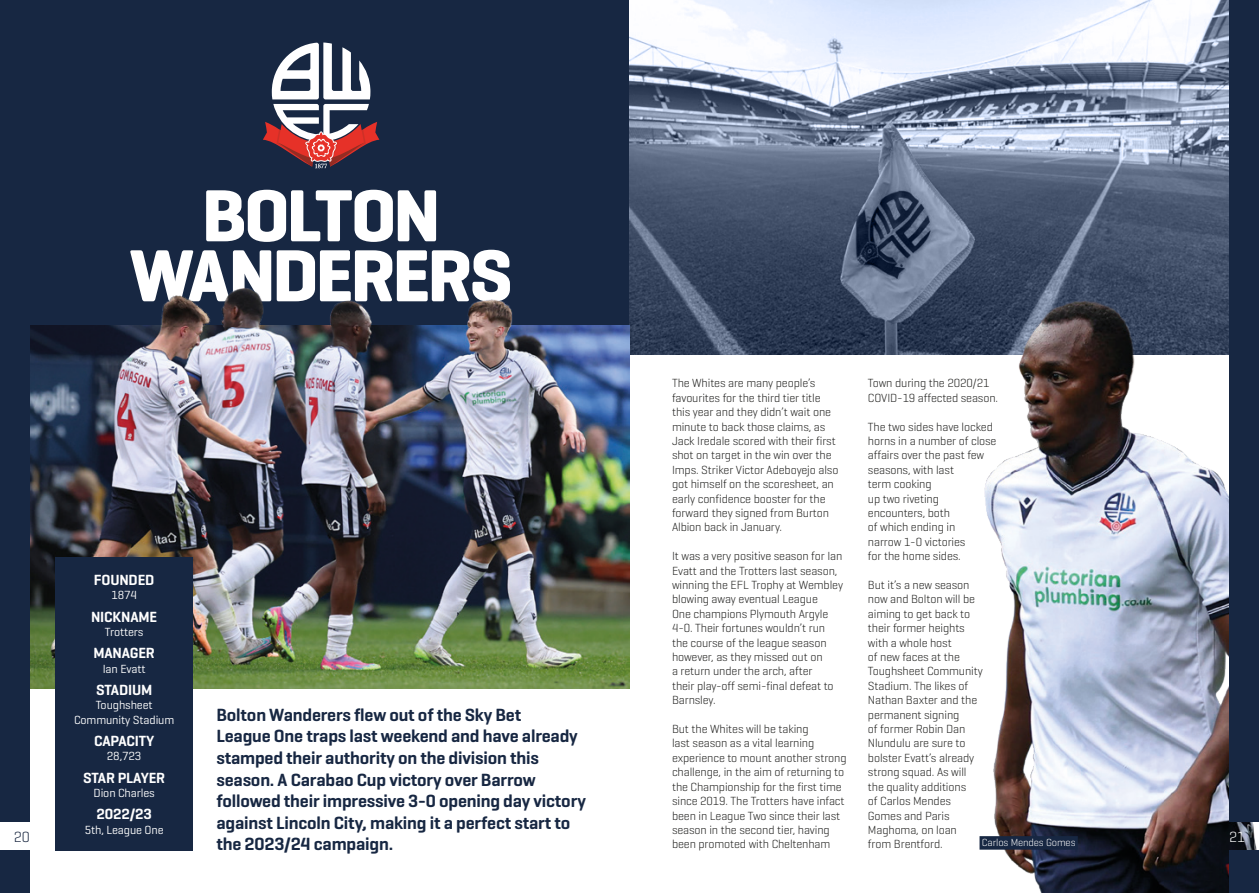
<style>
.page{position:relative;width:1259px;height:893px;background:#fff}
.page>*{position:absolute;margin:0;border:0;box-sizing:border-box;transform-origin:0 0}
.t1{font:700 75px/60px "Geogrotesque";letter-spacing:-.045em;color:#fff;text-align:center}
.t2{font:600 18px/21.6px "Geogrotesque";letter-spacing:-.01em;color:#172742}
.t3{font:600 15px "Geogrotesque";letter-spacing:-.01em;color:#fff}
.t4{font:300 15px "Geogrotesque";color:#17253e}
.t5{font:300 15px "Geogrotesque";color:#fff}
.t6{font:300 12px/14.4px "Geogrotesque";letter-spacing:-.01em;color:#1d1d1b}
.t7{font:12px/14.4px "Geogrotesque";letter-spacing:-.01em;color:#fff;text-align:center}
.t8{font:300 10.5px "Geogrotesque";letter-spacing:-.01em;color:#fff}
</style>
<div class="page">
<div style="left:0;top:0;width:629px;height:325px;background:#172742"></div>
<img style="left:629px;top:0;width:600px;height:354px">
<svg style="left:263px;top:43px;width:116px;height:125px"></svg>
<img style="left:30px;top:325px;width:599px;height:364px">
<div style="left:55px;top:557px;width:138px;height:293px;background:#172742"></div>
<img style="left:984px;top:300px;width:273px;height:593px">
<div style="left:979px;top:836px;width:98px;height:14px;background:#172742"></div>
<img style="left:156px;top:288px;width:361px;height:39px">
<div style="left:0;top:0;width:30px;height:822px;background:#172742"></div>
<div style="left:0;top:850px;width:30px;height:43px;background:#172742"></div>
<div style="left:1229px;top:0;width:30px;height:822px;background:#172742"></div>
<div style="left:1229px;top:850px;width:30px;height:43px;background:#172742"></div>
<p class="t1" style="left:130px;top:186px;width:384px">BOLTON<br>WANDERERS</p>
<p class="t4" style="left:14px;top:827px;width:18px">20</p>
<p class="t3" style="left:94px;top:571px;width:62px">FOUNDED</p>
<p class="t7" style="left:111px;top:588px;width:27px">1874</p>
<p class="t3" style="left:91px;top:607px;width:68px">NICKNAME</p>
<p class="t7" style="left:105px;top:624px;width:40px">Trotters</p>
<p class="t3" style="left:93px;top:644px;width:63px">MANAGER</p>
<p class="t7" style="left:103px;top:661px;width:44px">Ian Evatt</p>
<p class="t3" style="left:96px;top:680px;width:58px">STADIUM</p>
<p class="t7" style="left:74px;top:698px;width:102px">Toughsheet<br>Community Stadium</p>
<p class="t3" style="left:94px;top:732px;width:62px">CAPACITY</p>
<p class="t7" style="left:107px;top:749px;width:36px">28,723</p>
<p class="t3" style="left:83px;top:768px;width:84px">STAR PLAYER</p>
<p class="t7" style="left:94px;top:785px;width:63px">Dion Charles</p>
<p class="t3" style="left:97px;top:805px;width:57px">2022/23</p>
<p class="t7" style="left:85px;top:822px;width:80px">5th, League One</p>
<p class="t2" style="left:216px;top:704px;width:371px">Bolton Wanderers flew out of the Sky Bet<br>League One traps last weekend and have already stamped their authority on the division this season. A Carabao Cup victory over Barrow followed their impressive 3-0 opening day victory against Lincoln City, making it a perfect start to the 2023/24 campaign.</p>
<p class="t6" style="left:672px;top:376px;width:168px">The Whites are many people’s favourites for the third tier title this year and they didn’t wait one minute to back those claims, as<br>Jack Iredale scored with their first shot on target in the win over the<br>Imps. Striker Victor Adeboyejo also got himself on the scoresheet, an early confidence booster for the forward they signed from Burton<br>Albion back in January.</p>
<p class="t6" style="left:672px;top:549px;width:173px">It was a very positive season for Ian<br>Evatt and the Trotters last season, winning the EFL Trophy at Wembley blowing away eventual League<br>One champions Plymouth Argyle<br>4-0. Their fortunes wouldn’t run the course of the league season however, as they missed out on<br>a return under the arch, after<br>their play-off semi-final defeat to<br>Barnsley.</p>
<p class="t6" style="left:672px;top:721px;width:176px">But the Whites will be taking<br>last season as a vital learning experience to mount another strong challenge, in the aim of returning to the Championship for the first time since 2019. The Trotters have infact been in League Two since their last season in the second tier, having been promoted with Cheltenham</p>
<p class="t6" style="left:868px;top:376px;width:132px">Town during the 2020/21<br>COVID-19 affected season.</p>
<p class="t6" style="left:868px;top:419px;width:130px">The two sides have locked horns in a number of close affairs over the past few seasons, with last<br>term cooking<br>up two riveting encounters, both<br>of which ending in<br>narrow 1-0 victories<br>for the home sides.</p>
<p class="t6" style="left:868px;top:577px;width:116px">But it’s a new season now and Bolton will be aiming to get back to their former heights with a whole host<br>of new faces at the<br>Toughsheet Community<br>Stadium. The likes of<br>Nathan Baxter and the permanent signing<br>of former Robin Dan<br>Nlundulu are sure to bolster Evatt’s already strong squad. As will the quality additions<br>of Carlos Mendes<br>Gomes and Paris<br>Maghoma, on loan from Brentford.</p>
<p class="t8" style="left:982px;top:836px;width:95px">Carlos Mendes Gomes</p>
<p class="t5" style="left:1229px;top:827px;width:18px">21</p>
</div>
